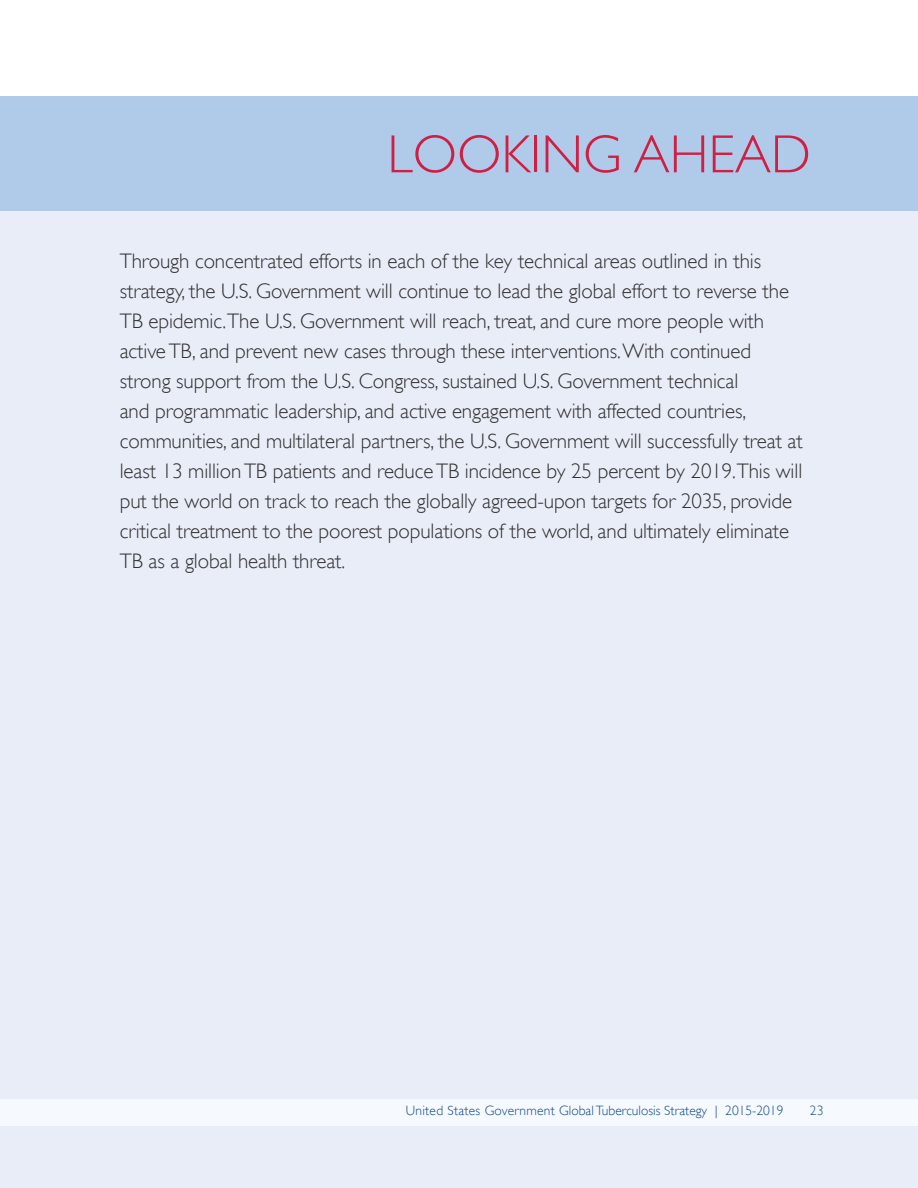
<style>
.page{position:relative;width:918px;height:1188px;background:#fff}
.page>*{position:absolute;margin:0;border:0;box-sizing:border-box;transform-origin:0 0}
.t1{font:300 54px "Gill Sans";color:#cf1f44}
.t2{font:300 21px/30px "Gill Sans";letter-spacing:-.005em;color:#323031}
.t3{font:300 13.5px "Gill Sans";color:#114b8c}
.t4{font:300 13.5px "Gill Sans";letter-spacing:.02em;color:#114b8c}
</style>
<div class="page">
<div style="left:0;top:113px;width:918px;height:1075px;background:#e8edf8"></div>
<div style="left:0;top:1099px;width:918px;height:27px;background:#f6f9fd"></div>
<div style="left:0;top:96px;width:918px;height:114px;background:#b0cbe9"></div>
<h2 class="t1" style="left:387px;top:124px;width:425px">LOOKING AHEAD</h2>
<p class="t2" style="left:120px;top:246px;width:685px">Through concentrated efforts in each of the key technical areas outlined in this strategy, the U.S. Government will continue to lead the global effort to reverse the TB epidemic.The U.S. Government will reach, treat, and cure more people with active TB, and prevent new cases through these interventions. With continued strong support from the U.S. Congress, sustained U.S. Government technical<br>and programmatic leadership, and active engagement with affected countries, communities, and multilateral partners, the U.S. Government will successfully treat at least 13 million TB patients and reduce TB incidence by 25 percent by 2019.This will put the world on track to reach the globally agreed-upon targets for 2035, provide critical treatment to the poorest populations of the world, and ultimately eliminate TB as a global health threat.</p>
<p class="t4" style="left:404px;top:1103px;width:165px">United States Government G</p>
<p class="t3" style="left:406px;top:1103px;width:379px">United States Government Global Tuberculosis Strategy | 2015-2019</p>
<p class="t4" style="left:810px;top:1103px;width:15px">23</p>
</div>
